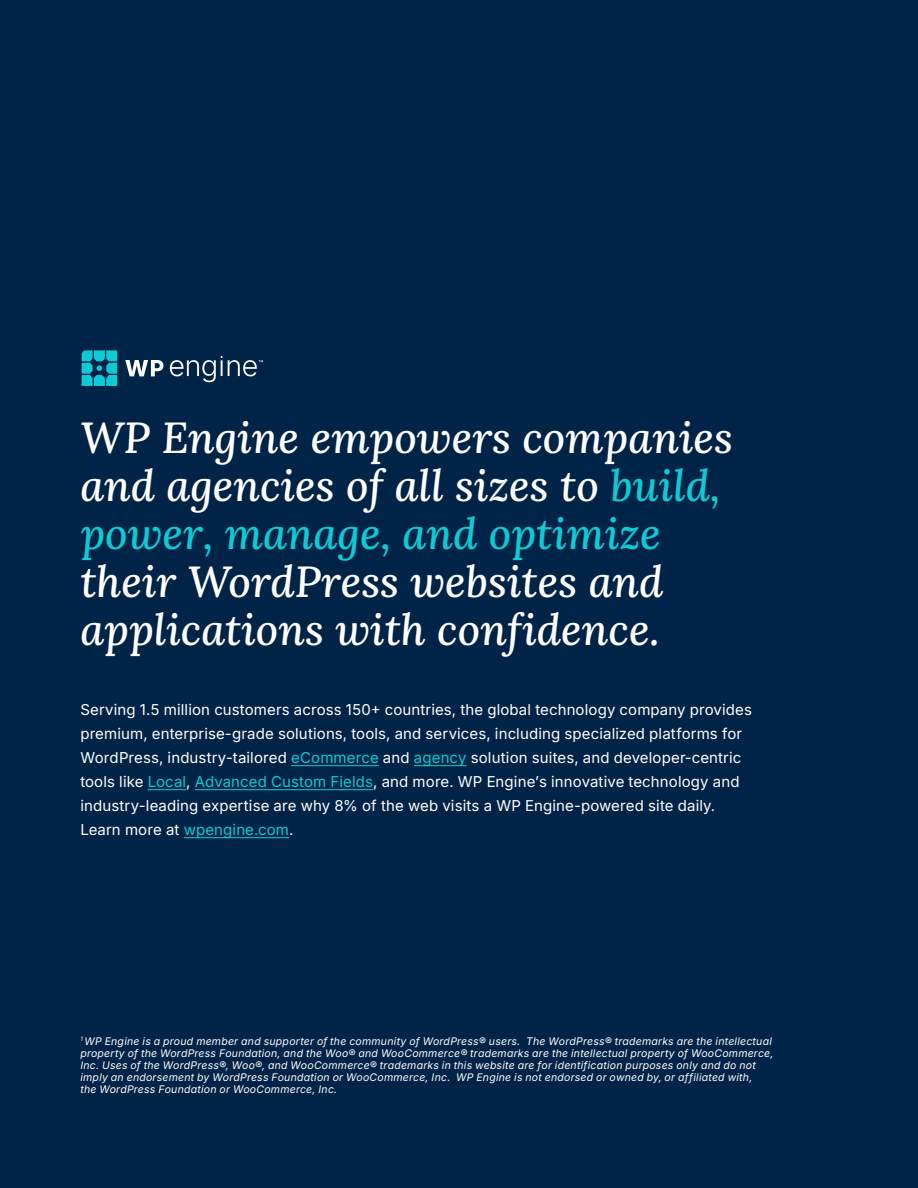
<style>
.page{position:relative;width:918px;height:1188px;background:#002447}
.page>*{position:absolute;margin:0;border:0;box-sizing:border-box;transform-origin:0 0}
.t1{font:italic 43.5px/48px "Lora";color:#fff}
.t2{font:15px/24px "Inter Variable";letter-spacing:.01em;color:#fff}
.t3{font:italic 10.5px/12px "Inter Variable";letter-spacing:.02em;color:#fff}
.s1{color:#0ecad4}
</style>
<div class="page">
<hr style="left:291px;top:765px;width:88px;height:1px;background:#0ecad4">
<hr style="left:414px;top:765px;width:53px;height:1px;background:#0ecad4">
<hr style="left:148px;top:789px;width:38px;height:1px;background:#0ecad4">
<hr style="left:195px;top:789px;width:178px;height:1px;background:#0ecad4">
<hr style="left:184px;top:837px;width:105px;height:1px;background:#0ecad4">
<svg style="left:125px;top:360px;width:38px;height:16px"></svg>
<svg style="left:170px;top:356px;width:93px;height:26px"></svg>
<svg style="left:82px;top:350px;width:35px;height:35px"></svg>
<h1 class="t1" style="left:80px;top:412px;width:654px">WP Engine empowers companies and agencies of all sizes to <span class="s1">build, power, manage, and optimize</span></h1>
<h1 class="t1" style="left:80px;top:556px;width:585px">their WordPress websites and applications with confidence.</h1>
<p class="t2" style="left:80px;top:697px;width:673px">Serving 1.5 million customers across 150+ countries, the global technology company provides premium, enterprise-grade solutions, tools, and services, including specialized platforms for WordPress, industry-tailored <span class="s1">eCommerce</span> and <span class="s1">agency</span> solution suites, and developer-centric tools like <span class="s1">Local</span>, <span class="s1">Advanced Custom Fields</span>, and more. WP Engine’s innovative technology and industry-leading expertise are why 8% of the web visits a WP Engine-powered site daily.<br>Learn more at <span class="s1">wpengine.com</span>.</p>
<p class="t3" style="left:80px;top:1035px;width:695px"><sup>1</sup> WP Engine is a proud member and supporter of the community of WordPress® users. The WordPress® trademarks are the intellectual property of the WordPress Foundation, and the Woo® and WooCommerce® trademarks are the intellectual property of WooCommerce, Inc. Uses of the WordPress®, Woo®, and WooCommerce® trademarks in this website are for identification purposes only and do not imply an endorsement by WordPress Foundation or WooCommerce, Inc. WP Engine is not endorsed or owned by, or affiliated with,<br>the WordPress Foundation or WooCommerce, Inc.</p>
</div>
